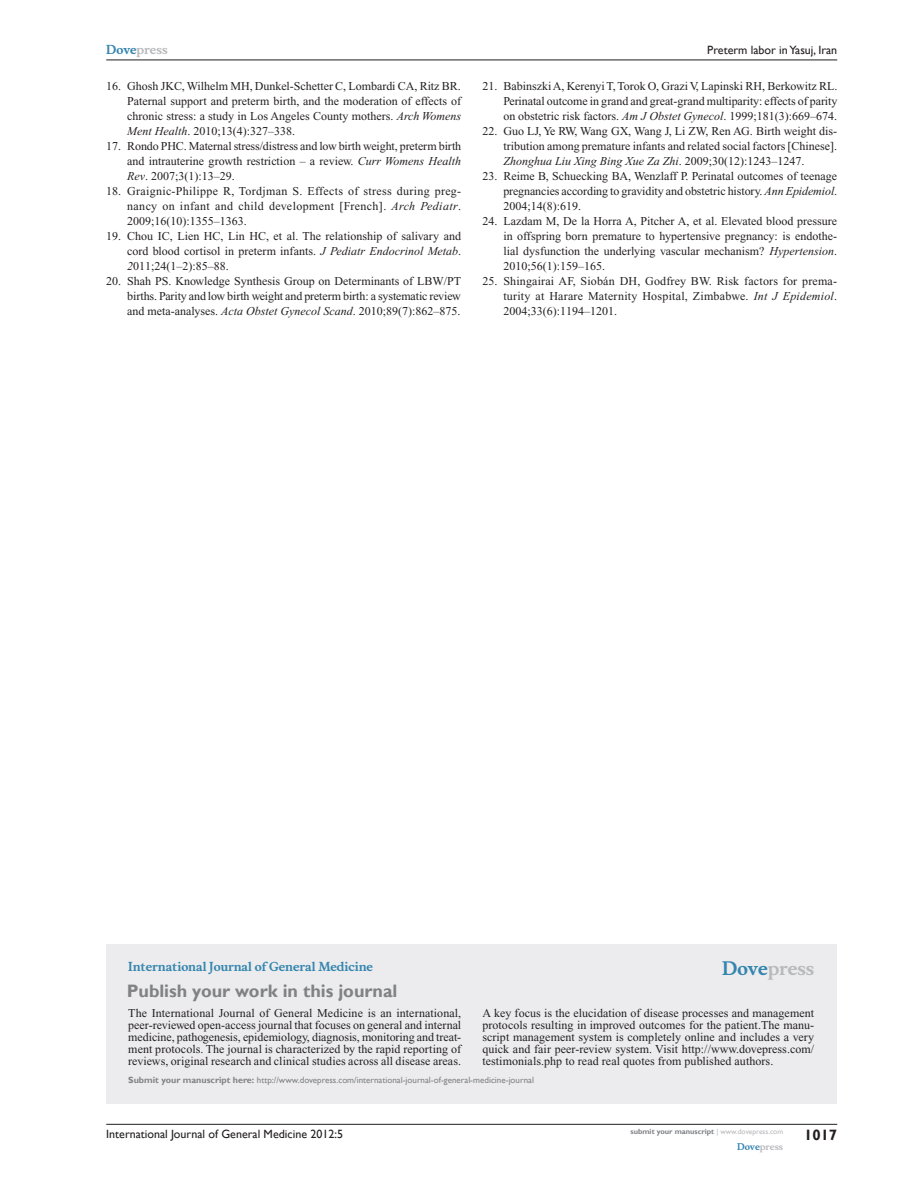
<style>
.page{position:relative;width:918px;height:1188px;background:#fff}
.page>*{position:absolute;margin:0;border:0;box-sizing:border-box;transform-origin:0 0}
.PromBx-H1{font:700 18px "Gill Sans";color:#808285}
.PromBx-Brand{font:700 18px "Musee";color:#b8b9bc}
.t1{font:700 15px "Gill Sans";color:#231f20}
.RefNL2{font:12px/15px "Times New Roman";color:#231f20;text-align:justify}
.PromBx-Tx{font:12px/12px "Times New Roman";letter-spacing:.005em;color:#231f20;text-align:justify}
.t2{font:12px "Gill Sans";color:#231f20}
.PromBx-JrnlName{font:700 12px "Musee";color:#3485ae}
.t3{font:700 12px "Musee";color:#b8b9bc}
.PromBx-SubmitMssWebA{font:9px "Gill Sans";color:#808285}
.t4{font:700 9px "Musee";color:#b8b9bc}
.t5{font:700 7.5px "Gill Sans";color:#808285}
.s1{color:#3485ae}
.s2{font-style:italic}
.s3{font-weight:700}
.s4{font-weight:400;color:#b8b9bc}
</style>
<div class="page">
<div style="left:106px;top:944px;width:731px;height:159px;background:#ececee"></div>
<hr style="left:106px;top:1124px;width:731px;height:1px;background:#231f20">
<hr style="left:106px;top:60px;width:731px;height:1px;background:#231f20">
<p class="t3" style="left:106px;top:43px;width:63px"><span class="s1">Dove</span>press</p>
<p class="RefNL2" style="left:127px;top:79px;width:335px;text-indent:-21px">16. Ghosh JKC, Wilhelm MH, Dunkel-Schetter C, Lombardi CA, Ritz BR.<br>Paternal support and preterm birth, and the moderation of effects of chronic stress: a study in Los Angeles County mothers. <span class="s2">Arch Womens Ment Health</span>. 2010;13(4):327–338.</p>
<p class="RefNL2" style="left:127px;top:139px;width:336px;text-indent:-21px">17. Rondo PHC. Maternal stress/distress and low birth weight, preterm birth and intrauterine growth restriction – a review. <span class="s2">Curr Womens Health Rev</span>. 2007;3(1):13–29.</p>
<p class="RefNL2" style="left:127px;top:184px;width:335px;text-indent:-21px">18. Graignic-Philippe R, Tordjman S. Effects of stress during preg&shy;nancy on infant and child development [French]. <span class="s2">Arch Pediatr</span>.<br>2009;16(10):1355–1363.</p>
<p class="RefNL2" style="left:127px;top:229px;width:335px;text-indent:-21px">19. Chou IC, Lien HC, Lin HC, et al. The relationship of salivary and cord blood cortisol in preterm infants. <span class="s2">J Pediatr Endocrinol Metab</span>.<br><span class="s2">2</span>011;24(1–2):85–88.</p>
<p class="RefNL2" style="left:127px;top:274px;width:335px;text-indent:-21px">20. Shah PS. Knowledge Synthesis Group on Determinants of LBW/PT births. Parity and low birth weight and preterm birth: a systematic review and meta-analyses. <span class="s2">Acta Obstet Gynecol Scand</span>. 2010;89(7):862–875.</p>
<p class="t2" style="left:707px;top:43px;width:131px">Preterm labor in Yasuj, Iran</p>
<p class="RefNL2" style="left:503px;top:79px;width:336px;text-indent:-21px">21. Babinszki A, Kerenyi T, Torok O, Grazi V, Lapinski RH, Berkowitz RL.<br>Perinatal outcome in grand and great-grand multiparity: effects of parity on obstetric risk factors. <span class="s2">Am J Obstet Gynecol</span>. 1999;181(3):669–674.</p>
<p class="RefNL2" style="left:503px;top:124px;width:335px;text-indent:-21px">22. Guo LJ, Ye RW, Wang GX, Wang J, Li ZW, Ren AG. Birth weight dis&shy;tribution among premature infants and related social factors [Chinese].<br><span class="s2">Zhonghua Liu Xing Bing Xue Za Zhi</span>. 2009;30(12):1243–1247.</p>
<p class="RefNL2" style="left:503px;top:169px;width:335px;text-indent:-21px">23. Reime B, Schuecking BA, Wenzlaff P. Perinatal outcomes of teenage pregnancies according to gravidity and obstetric history. <span class="s2">Ann Epidemiol</span>.<br>2004;14(8):619.</p>
<p class="RefNL2" style="left:503px;top:214px;width:335px;text-indent:-21px">24. Lazdam M, De la Horra A, Pitcher A, et al. Elevated blood pressure in offspring born premature to hypertensive pregnancy: is endothe&shy;lial dysfunction the underlying vascular mechanism? <span class="s2">Hypertension</span>.<br>2010;56(1):159–165.</p>
<p class="RefNL2" style="left:503px;top:274px;width:335px;text-indent:-21px">25. Shingairai AF, Siobán DH, Godfrey BW. Risk factors for prema&shy;turity at Harare Maternity Hospital, Zimbabwe. <span class="s2">Int J Epidemiol</span>.<br>2004;33(6):1194–1201.</p>
<p class="PromBx-JrnlName" style="left:128px;top:959px;width:246px">International Journal of General Medicine</p>
<p class="PromBx-H1" style="left:127px;top:980px;width:272px">Publish your work in this journal</p>
<p class="PromBx-Brand" style="left:722px;top:958px;width:94px"><span class="s1">Dove</span>press</p>
<p class="PromBx-Tx" style="left:128px;top:1007px;width:335px">The International Journal of General Medicine is an international, peer-reviewed open-access journal that focuses on general and internal medicine, pathogenesis, epidemiology, diagnosis, monitoring and treat&shy;ment protocols. The journal is characterized by the rapid reporting of reviews, original research and clinical studies across all disease areas.</p>
<p class="PromBx-Tx" style="left:482px;top:1007px;width:333px">A key focus is the elucidation of disease processes and management protocols resulting in improved outcomes for the patient.The manu&shy;script management system is completely online and includes a very quick and fair peer-review system. Visit http://www.dovepress.com/ testimonials.php to read real quotes from published authors.</p>
<p class="PromBx-SubmitMssWebA" style="left:128px;top:1075px;width:407px"><span class="s3">Submit your manuscript here:</span> http://www.dovepress.com/international-journal-of-general-medicine-journal</p>
<p class="t2" style="left:106px;top:1127px;width:238px">International Journal of General Medicine 2012:5</p>
<p class="t5" style="left:631px;top:1127px;width:154px">submit your manuscript <span class="s4">| www.dovepress.com</span></p>
<p class="t4" style="left:737px;top:1141px;width:48px"><span class="s1">Dove</span>press</p>
<p class="t1" style="left:804px;top:1126px;width:35px">1017</p>
</div>
